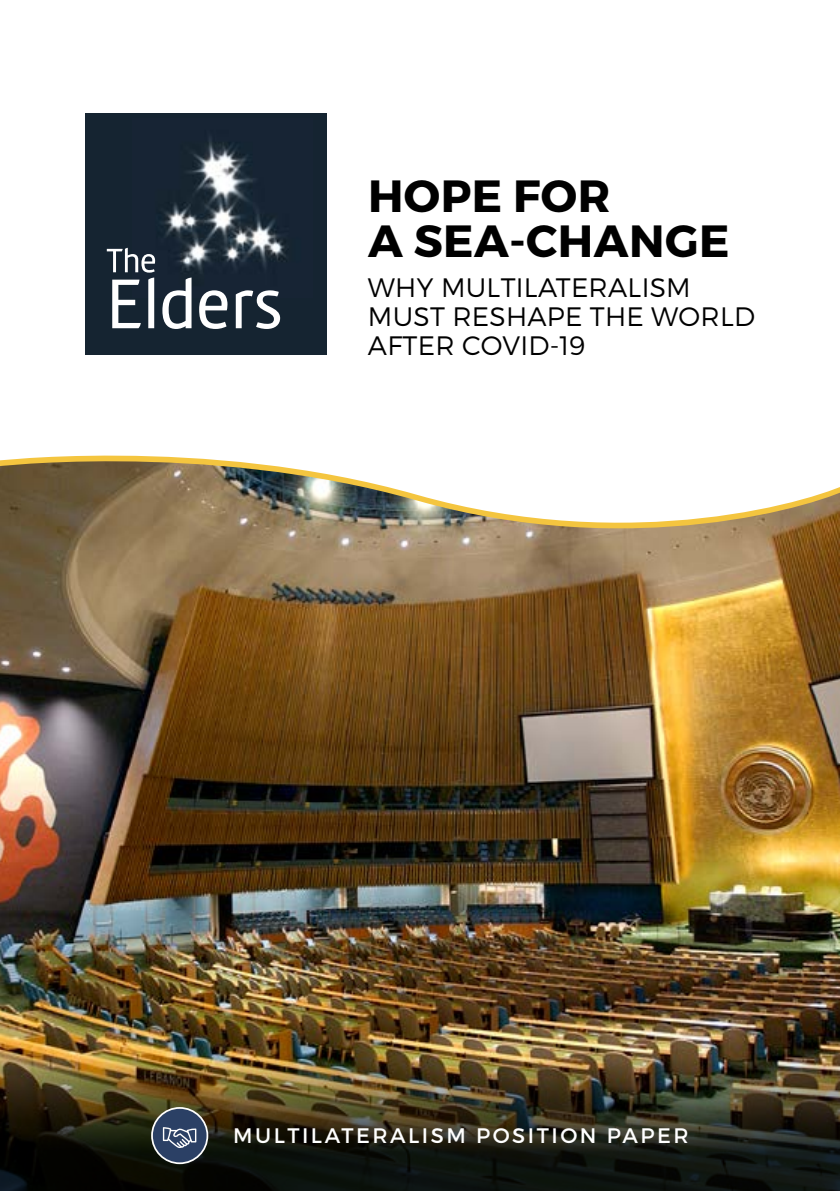
<style>
.page{position:relative;width:840px;height:1191px;background:#fff}
.page>*{position:absolute;margin:0;border:0;box-sizing:border-box;transform-origin:0 0}
.t1{font:700 45px/45px "Montserrat";letter-spacing:.01em;color:#000}
.t2{font:300 26.6px/28.8px "Montserrat";letter-spacing:.01em;color:#000}
.t3{font:21px "Montserrat";letter-spacing:.12em;color:#fff}
</style>
<div class="page">
<img style="left:0;top:561px;width:839px;height:454px">
<svg style="left:0;top:113px;width:839px;height:442px"></svg>
<div style="left:85px;top:113px;width:241px;height:242px;background:#152431"></div>
<img style="left:155px;top:136px;width:131px;height:161px">
<svg style="left:199px;top:290px;width:28px;height:39px"></svg>
<svg style="left:162px;top:277px;width:29px;height:52px"></svg>
<svg style="left:236px;top:290px;width:44px;height:39px"></svg>
<svg style="left:107px;top:248px;width:48px;height:80px"></svg>
<img style="left:0;top:1015px;width:839px;height:176px">
<svg style="left:151px;top:1107px;width:57px;height:57px;background:#4c596b"></svg>
<h1 class="t1" style="left:368px;top:174px;width:363px">HOPE FOR<br>A SEA-CHANGE</h1>
<p class="t2" style="left:368px;top:273px;width:388px">WHY MULTILATERALISM<br>MUST RESHAPE THE WORLD<br>AFTER COVID-19</p>
<p class="t3" style="left:233px;top:1123px;width:457px">MULTILATERALISM POSITION PAPER</p>
</div>
